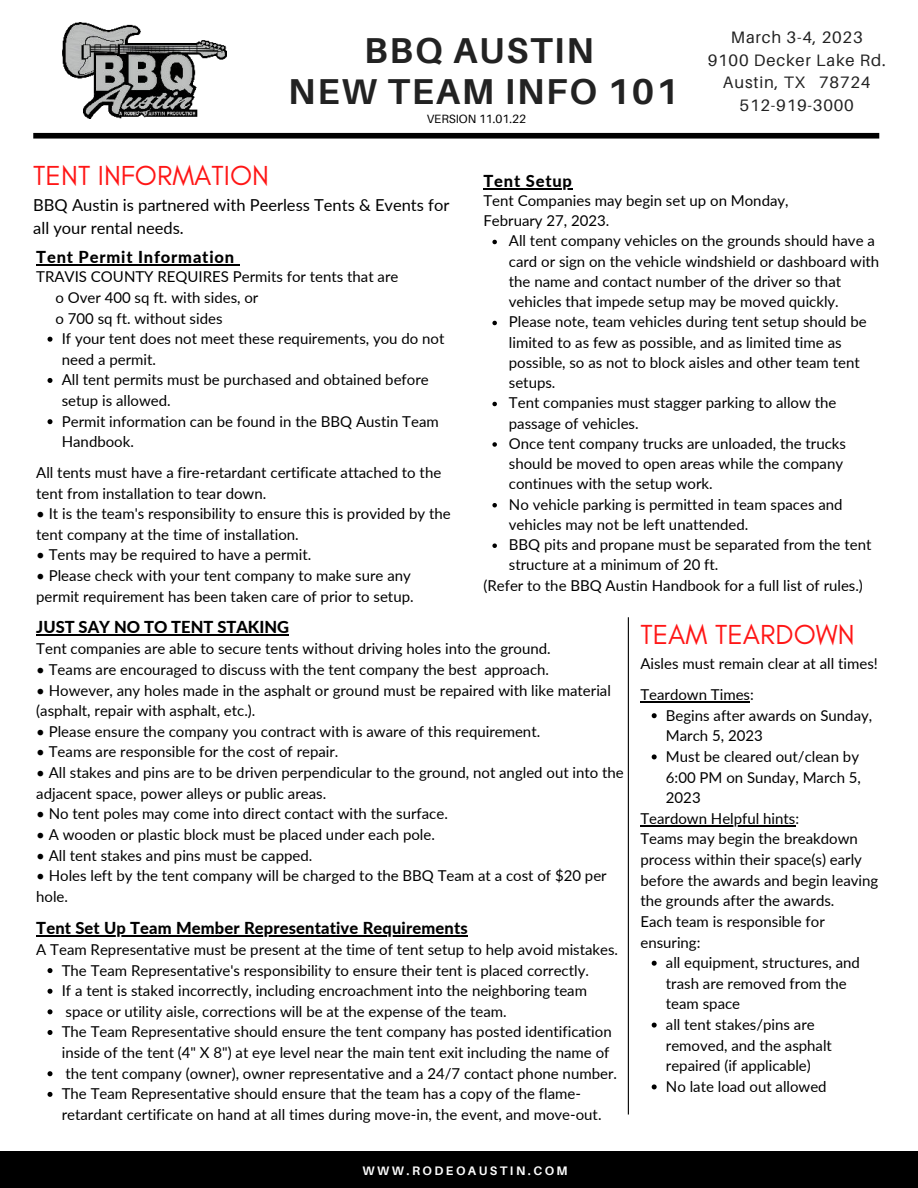
<style>
.page{position:relative;width:918px;height:1188px;background:#fff}
.page>*{position:absolute;margin:0;border:0;box-sizing:border-box;transform-origin:0 0}
.t1{font:700 36px/41.7px "Aileron";letter-spacing:.05em;color:#222;text-align:center}
.t2{font:28.05px "Glacial Indifference";color:#ff1616}
.t3{font:16.65px/22.5px "Aileron";letter-spacing:.05em;color:#222;text-align:center}
.t4{font:800 16.5px "Lato";letter-spacing:.01em;color:#000}
.t5{font:16.5px/22.5px "Lato";color:#000}
.t6{font:800 16.5px "Lato";letter-spacing:.05em;color:#000}
.t7{font:15px/20.7px "Lato";color:#000}
.t8{font:700 12.3px "Aileron";letter-spacing:.2em;color:#fcfcfc}
.t9{font:12px "Aileron";color:#000}
</style>
<div class="page">
<div style="left:0;top:1151px;width:918px;height:37px;background:#000"></div>
<img style="left:62px;top:22px;width:165px;height:97px">
<div style="left:33px;top:133px;width:846px;height:6px;background:#000"></div>
<svg style="left:48px;top:337px;width:5px;height:5px"></svg>
<svg style="left:48px;top:378px;width:5px;height:5px"></svg>
<svg style="left:48px;top:419px;width:5px;height:5px"></svg>
<hr style="left:36px;top:264px;width:199px;height:1px;background:#000">
<svg style="left:492px;top:240px;width:5px;height:4px"></svg>
<svg style="left:492px;top:321px;width:5px;height:4px"></svg>
<svg style="left:492px;top:402px;width:5px;height:4px"></svg>
<svg style="left:492px;top:442px;width:5px;height:5px"></svg>
<svg style="left:492px;top:503px;width:5px;height:4px"></svg>
<svg style="left:492px;top:543px;width:5px;height:5px"></svg>
<hr style="left:483px;top:188px;width:90px;height:1px;background:#000">
<svg style="left:48px;top:968px;width:5px;height:5px"></svg>
<svg style="left:48px;top:989px;width:5px;height:5px"></svg>
<svg style="left:48px;top:1009px;width:5px;height:5px"></svg>
<svg style="left:48px;top:1030px;width:5px;height:5px"></svg>
<svg style="left:48px;top:1071px;width:5px;height:5px"></svg>
<svg style="left:48px;top:1092px;width:5px;height:5px"></svg>
<hr style="left:36px;top:634px;width:253px;height:2px;background:#000">
<hr style="left:36px;top:935px;width:432px;height:1px;background:#000">
<hr style="left:628px;top:617px;width:1px;height:498px;background:#000">
<svg style="left:652px;top:713px;width:5px;height:5px"></svg>
<svg style="left:652px;top:754px;width:5px;height:5px"></svg>
<svg style="left:652px;top:961px;width:5px;height:5px"></svg>
<svg style="left:652px;top:1023px;width:5px;height:5px"></svg>
<svg style="left:652px;top:1084px;width:5px;height:5px"></svg>
<hr style="left:640px;top:701px;width:110px;height:2px;background:#000">
<hr style="left:640px;top:825px;width:155px;height:1px;background:#000">
<h1 class="t1" style="left:288px;top:30px;width:392px">BBQ AUSTIN<br>NEW TEAM INFO 101</h1>
<p class="t9" style="left:427px;top:112px;width:101px">VERSION 11.01.22</p>
<p class="t3" style="left:708px;top:27px;width:179px">March 3-4, 2023<br>9100 Decker Lake Rd.<br>Austin, TX 78724<br>512-919-3000</p>
<h2 class="t2" style="left:33px;top:160px;width:237px">TENT INFORMATION</h2>
<p class="t5" style="left:33px;top:193px;width:418px">BBQ Austin is partnered with Peerless Tents &amp; Events for all your rental needs.</p>
<p class="t6" style="left:36px;top:245px;width:199px">Tent Permit Information</p>
<p class="t7" style="left:55px;top:266px;width:344px;text-indent:-19px">TRAVIS COUNTY REQUIRES Permits for tents that are o Over 400 sq ft. with sides, or<br>o 700 sq ft. without sides</p>
<p class="t7" style="left:62px;top:328px;width:384px">If your tent does not meet these requirements, you do not need a permit.<br>All tent permits must be purchased and obtained before setup is allowed.<br>Permit information can be found in the BBQ Austin Team Handbook.</p>
<p class="t7" style="left:36px;top:462px;width:407px">All tents must have a fire-retardant certificate attached to the tent from installation to tear down.</p>
<p class="t7" style="left:36px;top:503px;width:416px">• It is the team's responsibility to ensure this is provided by the tent company at the time of installation.</p>
<p class="t7" style="left:36px;top:544px;width:277px">• Tents may be required to have a permit.</p>
<p class="t7" style="left:36px;top:565px;width:379px">• Please check with your tent company to make sure any permit requirement has been taken care of prior to setup.</p>
<p class="t6" style="left:483px;top:169px;width:90px">Tent Setup</p>
<p class="t7" style="left:483px;top:190px;width:307px;line-height:20.2px">Tent Companies may begin set up on Monday,<br>February 27, 2023.</p>
<p class="t7" style="left:509px;top:230px;width:372px;line-height:20.2px">All tent company vehicles on the grounds should have a card or sign on the vehicle windshield or dashboard with the name and contact number of the driver so that vehicles that impede setup may be moved quickly.<br>Please note, team vehicles during tent setup should be limited to as few as possible, and as limited time as possible, so as not to block aisles and other team tent setups.<br>Tent companies must stagger parking to allow the passage of vehicles.<br>Once tent company trucks are unloaded, the trucks should be moved to open areas while the company continues with the setup work.<br>No vehicle parking is permitted in team spaces and vehicles may not be left unattended.<br>BBQ pits and propane must be separated from the tent structure at a minimum of 20 ft.</p>
<p class="t7" style="left:483px;top:574px;width:381px">(Refer to the BBQ Austin Handbook for a full list of rules.)</p>
<p class="t4" style="left:36px;top:615px;width:254px">JUST SAY NO TO TENT STAKING</p>
<p class="t7" style="left:36px;top:638px;width:516px">Tent companies are able to secure tents without driving holes into the ground.</p>
<p class="t7" style="left:36px;top:659px;width:514px">• Teams are encouraged to discuss with the tent company the best approach.</p>
<p class="t7" style="left:36px;top:679px;width:576px">• However, any holes made in the asphalt or ground must be repaired with like material (asphalt, repair with asphalt, etc.).</p>
<p class="t7" style="left:36px;top:720px;width:506px">• Please ensure the company you contract with is aware of this requirement.</p>
<p class="t7" style="left:36px;top:741px;width:304px">• Teams are responsible for the cost of repair.</p>
<p class="t7" style="left:36px;top:762px;width:589px">• All stakes and pins are to be driven perpendicular to the ground, not angled out into the adjacent space, power alleys or public areas.</p>
<p class="t7" style="left:36px;top:803px;width:413px">• No tent poles may come into direct contact with the surface.</p>
<p class="t7" style="left:36px;top:824px;width:400px">• A wooden or plastic block must be placed under each pole.</p>
<p class="t7" style="left:36px;top:844px;width:278px">• All tent stakes and pins must be capped.</p>
<p class="t7" style="left:36px;top:865px;width:572px">• Holes left by the tent company will be charged to the BBQ Team at a cost of $20 per hole.</p>
<p class="t4" style="left:36px;top:915px;width:433px">Tent Set Up Team Member Representative Requirements</p>
<p class="t7" style="left:36px;top:939px;width:583px">A Team Representative must be present at the time of tent setup to help avoid mistakes.</p>
<p class="t7" style="left:62px;top:959px;width:557px">The Team Representative's responsibility to ensure their tent is placed correctly.<br>If a tent is staked incorrectly, including encroachment into the neighboring team space or utility aisle, corrections will be at the expense of the team.<br>The Team Representative should ensure the tent company has posted identification inside of the tent (4" X 8") at eye level near the main tent exit including the name of the tent company (owner), owner representative and a 24/7 contact phone number.<br>The Team Representative should ensure that the team has a copy of the flame&shy;retardant certificate on hand at all times during move-in, the event, and move-out.</p>
<h2 class="t2" style="left:640px;top:619px;width:216px">TEAM TEARDOWN</h2>
<p class="t7" style="left:640px;top:648px;width:239px;line-height:30.6px">Aisles must remain clear at all times!<br>Teardown Times:</p>
<p class="t7" style="left:666px;top:704px;width:208px">Begins after awards on Sunday,<br>March 5, 2023<br>Must be cleared out/clean by<br>6:00 PM on Sunday, March 5,<br>2023</p>
<p class="t7" style="left:640px;top:807px;width:239px">Teardown Helpful hints:<br>Teams may begin the breakdown process within their space(s) early before the awards and begin leaving the grounds after the awards.<br>Each team is responsible for ensuring:</p>
<p class="t7" style="left:666px;top:952px;width:196px">all equipment, structures, and trash are removed from the team space<br>all tent stakes/pins are removed, and the asphalt repaired (if applicable)<br>No late load out allowed</p>
<p class="t8" style="left:363px;top:1164px;width:207px">WWW.RODEOAUSTIN.COM</p>
</div>
